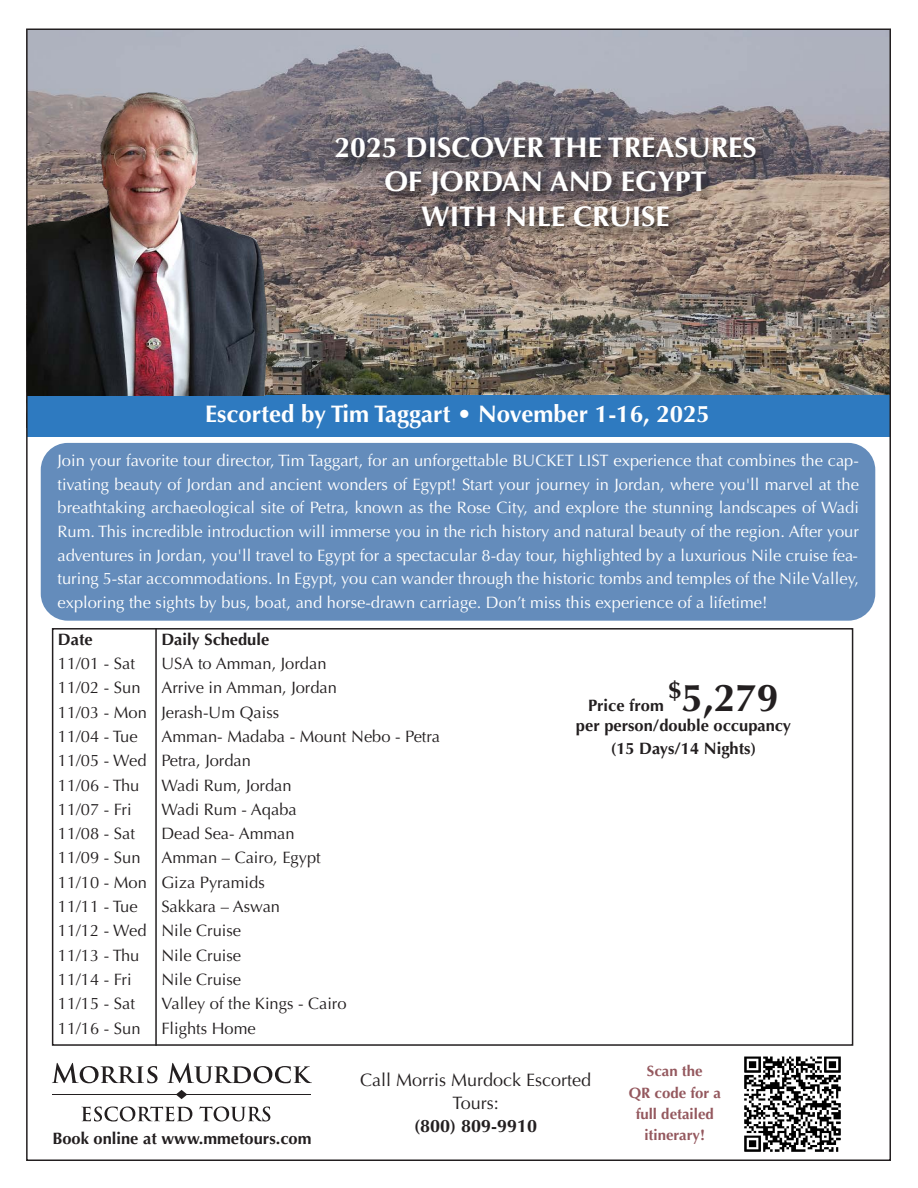
<style>
.page{position:relative;width:918px;height:1188px;background:#fff}
.page>*{position:absolute;margin:0;border:0;box-sizing:border-box;transform-origin:0 0}
.t1{font:700 39px "Optima";color:#231f20}
.t2{font:700 28.5px "Optima";color:#fff}
.t3{font:700 24px "Optima";color:#fff}
.t4{font:18px/23.4px "Optima";color:#231f20;text-align:center}
.t5{font:16.5px/23.5px "Optima";color:#fff;text-align:justify}
.t6{font:16.5px "Optima";color:#231f20}
.t7{font:700 16.5px "Optima";color:#231f20}
.t8{font:700 15px/21.5px "Optima";color:#94585e;text-align:center}
.s1{font-weight:700}
</style>
<div class="page">
<img style="left:29px;top:31px;width:859px;height:364px">
<div style="left:41px;top:443px;width:834px;height:178px;background:#648cbb;border-radius:27px"></div>
<div style="left:52px;top:628px;width:801px;height:418px;border:2px solid #231f20"></div>
<hr style="left:155px;top:628px;width:2px;height:418px;background:#231f20">
<img style="left:297px;top:124px;width:509px;height:145px">
<hr style="left:52px;top:1094px;width:259px;height:1px;background:#231f20">
<svg style="left:176px;top:1090px;width:11px;height:9px"></svg>
<svg style="left:81px;top:1107px;width:111px;height:15px"></svg>
<svg style="left:199px;top:1107px;width:71px;height:15px"></svg>
<svg style="left:52px;top:1063px;width:106px;height:20px"></svg>
<svg style="left:167px;top:1063px;width:145px;height:20px"></svg>
<img style="left:744px;top:1056px;width:97px;height:96px">
<div style="left:27px;top:395px;width:864px;height:42px;background:#2e7ac0"></div>
<img style="left:27px;top:92px;width:240px;height:303px">
<p class="t2" style="left:334px;top:131px;width:424px">2025 DISCOVER THE TREASURES</p>
<p class="t2" style="left:384px;top:165px;width:324px">OF JORDAN AND EGYPT</p>
<p class="t2" style="left:421px;top:199px;width:250px">WITH NILE CRUISE</p>
<p class="t3" style="left:205px;top:400px;width:506px">Escorted by Tim Taggart • November 1-16, 2025</p>
<p class="t5" style="left:58px;top:449px;width:803px">Join your favorite tour director, Tim Taggart, for an unforgettable BUCKET LIST experience that combines the cap&shy;tivating beauty of Jordan and ancient wonders of Egypt! Start your journey in Jordan, where you'll marvel at the breathtaking archaeological site of Petra, known as the Rose City, and explore the stunning landscapes of Wadi Rum. This incredible introduction will immerse you in the rich history and natural beauty of the region. After your adventures in Jordan, you'll travel to Egypt for a spectacular 8-day tour, highlighted by a luxurious Nile cruise fea&shy;turing 5-star accommodations. In Egypt, you can wander through the historic tombs and temples of the Nile Valley, exploring the sights by bus, boat, and horse-drawn carriage. Don’t miss this experience of a lifetime!</p>
<p class="t7" style="left:58px;top:630px;width:36px">Date</p>
<p class="t7" style="left:161px;top:630px;width:109px">Daily Schedule</p>
<p class="t6" style="left:58px;top:654px;width:79px">11/01 - Sat</p>
<p class="t6" style="left:161px;top:654px;width:167px">USA to Amman, Jordan</p>
<p class="t6" style="left:58px;top:678px;width:84px">11/02 - Sun</p>
<p class="t6" style="left:161px;top:678px;width:177px">Arrive in Amman, Jordan</p>
<p class="t6" style="left:58px;top:702px;width:223px">11/03 - Mon Jerash-Um Qaiss</p>
<p class="t6" style="left:58px;top:727px;width:81px">11/04 - Tue</p>
<p class="t6" style="left:161px;top:727px;width:280px">Amman- Madaba - Mount Nebo - Petra</p>
<p class="t6" style="left:58px;top:751px;width:195px">11/05 - Wed Petra, Jordan</p>
<p class="t6" style="left:58px;top:775px;width:83px">11/06 - Thu</p>
<p class="t6" style="left:161px;top:775px;width:132px">Wadi Rum, Jordan</p>
<p class="t6" style="left:58px;top:800px;width:75px">11/07 - Fri</p>
<p class="t6" style="left:161px;top:800px;width:137px">Wadi Rum - Aqaba</p>
<p class="t6" style="left:58px;top:824px;width:79px">11/08 - Sat</p>
<p class="t6" style="left:161px;top:824px;width:135px">Dead Sea- Amman</p>
<p class="t6" style="left:58px;top:848px;width:84px">11/09 - Sun</p>
<p class="t6" style="left:161px;top:848px;width:161px">Amman – Cairo, Egypt</p>
<p class="t6" style="left:58px;top:873px;width:208px">11/10 - Mon Giza Pyramids</p>
<p class="t6" style="left:58px;top:897px;width:81px">11/11 - Tue</p>
<p class="t6" style="left:161px;top:897px;width:120px">Sakkara – Aswan</p>
<p class="t6" style="left:58px;top:921px;width:185px">11/12 - Wed Nile Cruise</p>
<p class="t6" style="left:58px;top:946px;width:83px">11/13 - Thu</p>
<p class="t6" style="left:161px;top:946px;width:81px">Nile Cruise</p>
<p class="t6" style="left:58px;top:970px;width:75px">11/14 - Fri</p>
<p class="t6" style="left:161px;top:970px;width:81px">Nile Cruise</p>
<p class="t6" style="left:58px;top:994px;width:79px">11/15 - Sat</p>
<p class="t6" style="left:161px;top:994px;width:187px">Valley of the Kings - Cairo</p>
<p class="t6" style="left:58px;top:1018px;width:84px">11/16 - Sun</p>
<p class="t6" style="left:161px;top:1018px;width:96px">Flights Home</p>
<p class="t1" style="left:668px;top:675px;width:112px"><sup>$</sup>5,279</p>
<p class="t7" style="left:576px;top:716px;width:217px">per person/double occupancy</p>
<p class="t7" style="left:611px;top:739px;width:147px">(15 Days/14 Nights)</p>
<p class="t7" style="left:588px;top:696px;width:77px">Price from</p>
<p class="t7" style="left:52px;top:1129px;width:261px">Book online at www.mmetours.com</p>
<p class="t4" style="left:360px;top:1068px;width:233px">Call Morris Murdock Escorted<br>Tours:<br><span class="s1">(800) 809-9910</span></p>
<p class="t8" style="left:647px;top:1060px;width:57px">Scan the</p>
<p class="t8" style="left:629px;top:1082px;width:94px">QR code for a full detailed</p>
<p class="t8" style="left:644px;top:1125px;width:62px">itinerary!</p>
</div>
